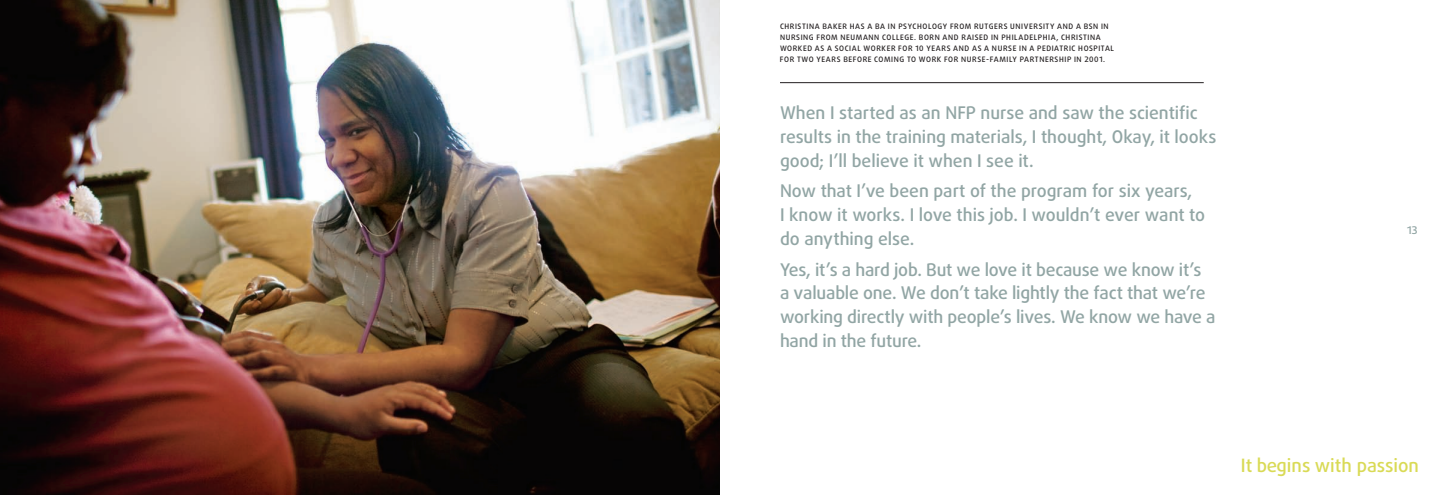
<style>
.page{position:relative;width:1440px;height:495px;background:#fff}
.page>*{position:absolute;margin:0;border:0;box-sizing:border-box;transform-origin:0 0}
.t1{font:500 18.5px "Daxline LF";color:#d9da55}
.t2{font:500 17.5px/23.8px "Daxline LF";letter-spacing:-.005em;color:#91a5a4}
.t3{font:500 10.62px "Daxline LF";color:#91a5a4}
.t4{font:500 7.5px/11.2px "Daxline LF";letter-spacing:.08em;color:#231f20}
</style>
<div class="page">
<img style="left:0;top:0;width:720px;height:495px">
<hr style="left:780px;top:82px;width:424px;height:1px;background:#231f20">
<p class="t4" style="left:780px;top:20px;width:336px">Christina Baker has a BA in psychology from Rutgers University and a BSN in nursi ng from neumann College. Born and raised in Philadelphia, Christina worked as a social worker for 10 years and as a nurse in a pediatric hospital for two years before coming to work for Nurse-Family Partnership in 2001.</p>
<p class="t2" style="left:780px;top:101px;width:438px">When I started as an NFP nurse and saw the scientific results in the training materials, I thought, Okay, it looks good; I’ll believe it when I see it.</p>
<p class="t2" style="left:780px;top:179px;width:427px">Now that I’ve been part of the program for six years,<br>I know it works. I love this job. I wouldn’t ever want to do anything else.</p>
<p class="t2" style="left:780px;top:257px;width:437px">Yes, it’s a hard job. But we love it because we know it’s<br>a valuable one. We don’t take lightly the fact that we’re working directly with people’s lives. We know we have a hand in the future.</p>
<p class="t3" style="left:1407px;top:223px;width:12px">13</p>
<p class="t1" style="left:1241px;top:454px;width:179px">It begins with passion</p>
</div>
